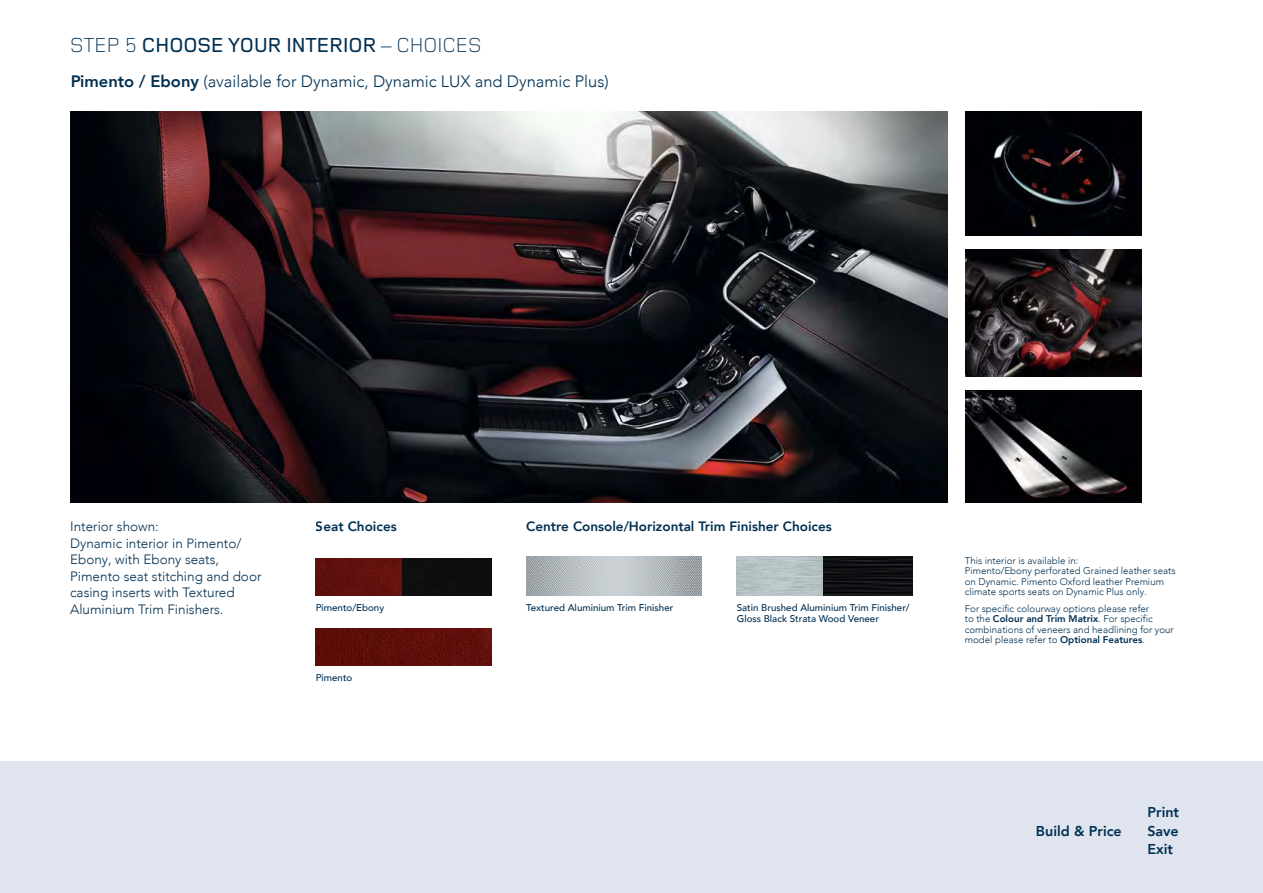
<style>
.page{position:relative;width:1263px;height:893px;background:#fff}
.page>*{position:absolute;margin:0;border:0;box-sizing:border-box;transform-origin:0 0}
.t1{font:500 21px "Land Rover OT4";color:#003053}
.t2{font:300 21px "Land Rover OT4";color:#003053}
.t3{font:300 16.5px "Avenir LT Com";color:#003053}
.t4{font:800 14.25px "Avenir LT Com";color:#003053}
.t5{font:300 13.5px/16.5px "Avenir LT Com";color:#003053}
.t6{font:800 13.5px "Avenir LT Com";color:#003053}
.t7{font:300 9.75px/10.5px "Avenir LT Com";color:#003053}
.t8{font:500 9.75px/10.5px "Avenir LT Com";color:#003053}
.s1{font-weight:300}
.s2{font-weight:800}
</style>
<div class="page">
<div style="left:316px;top:628px;width:175px;height:37px;background:#5e0e0a"></div>
<img style="left:526px;top:556px;width:176px;height:39px">
<img style="left:70px;top:112px;width:877px;height:390px">
<img style="left:966px;top:112px;width:175px;height:124px">
<img style="left:966px;top:390px;width:175px;height:112px">
<img style="left:966px;top:249px;width:175px;height:127px">
<img style="left:737px;top:556px;width:175px;height:39px">
<div style="left:316px;top:558px;width:87px;height:37px;background:#61110d"></div>
<div style="left:403px;top:558px;width:88px;height:37px;background:#0e0e0e"></div>
<div style="left:0;top:761px;width:1263px;height:132px;background:#dfe4ef"></div>
<h1 class="t1" style="left:70px;top:30px;width:339px"><span class="s1">STEP 5</span> CHOOSE YOUR INTERIOR <span class="s1">– CHOIC</span></h1>
<h1 class="t2" style="left:456px;top:30px;width:27px">ES</h1>
<h2 class="t3" style="left:70px;top:71px;width:540px"><span class="s2">Pimento / Ebony</span> (available for Dynamic, Dynamic LUX and Dynamic Plus)</h2>
<h3 class="t6" style="left:526px;top:518px;width:307px">Centre Console/Horizontal Trim Finisher Choices</h3>
<h3 class="t5" style="left:70px;top:518px;width:193px">Interior shown:<br>Dynamic interior in Pimento/<br>Ebony, with Ebony seats,<br>Pimento seat stitching and door casing inserts with Textured<br>Aluminium Trim Finishers.</h3>
<h3 class="t6" style="left:316px;top:518px;width:82px">Seat Choices</h3>
<p class="t8" style="left:316px;top:603px;width:70px">Pimento/Ebony</p>
<p class="t8" style="left:526px;top:603px;width:149px">Textured Aluminium Trim Finisher</p>
<p class="t8" style="left:737px;top:603px;width:174px">Satin Brushed Aluminium Trim Finisher/<br>Gloss Black Strata Wood Veneer</p>
<p class="t8" style="left:316px;top:673px;width:38px">Pimento</p>
<p class="t7" style="left:965px;top:555px;width:212px">This interior is available in:<br>Pimento/Ebony perforated Grained leather seats on Dynamic. Pimento Oxford leather Premium climate sports seats on Dynamic Plus only.</p>
<p class="t7" style="left:965px;top:603px;width:211px">For specific colourway options please refer<br>to the <span class="s2">Colour and Trim Matrix</span>. For specific combinations of veneers and headlining for your model please refer to <span class="s2">Optional Features</span>.</p>
<h3 class="t4" style="left:1147px;top:804px;width:33px">Print</h3>
<h3 class="t4" style="left:1147px;top:841px;width:27px">Exit</h3>
<h3 class="t4" style="left:1036px;top:822px;width:87px">Build &amp; Price</h3>
<h3 class="t4" style="left:1147px;top:822px;width:33px">Save</h3>
</div>
